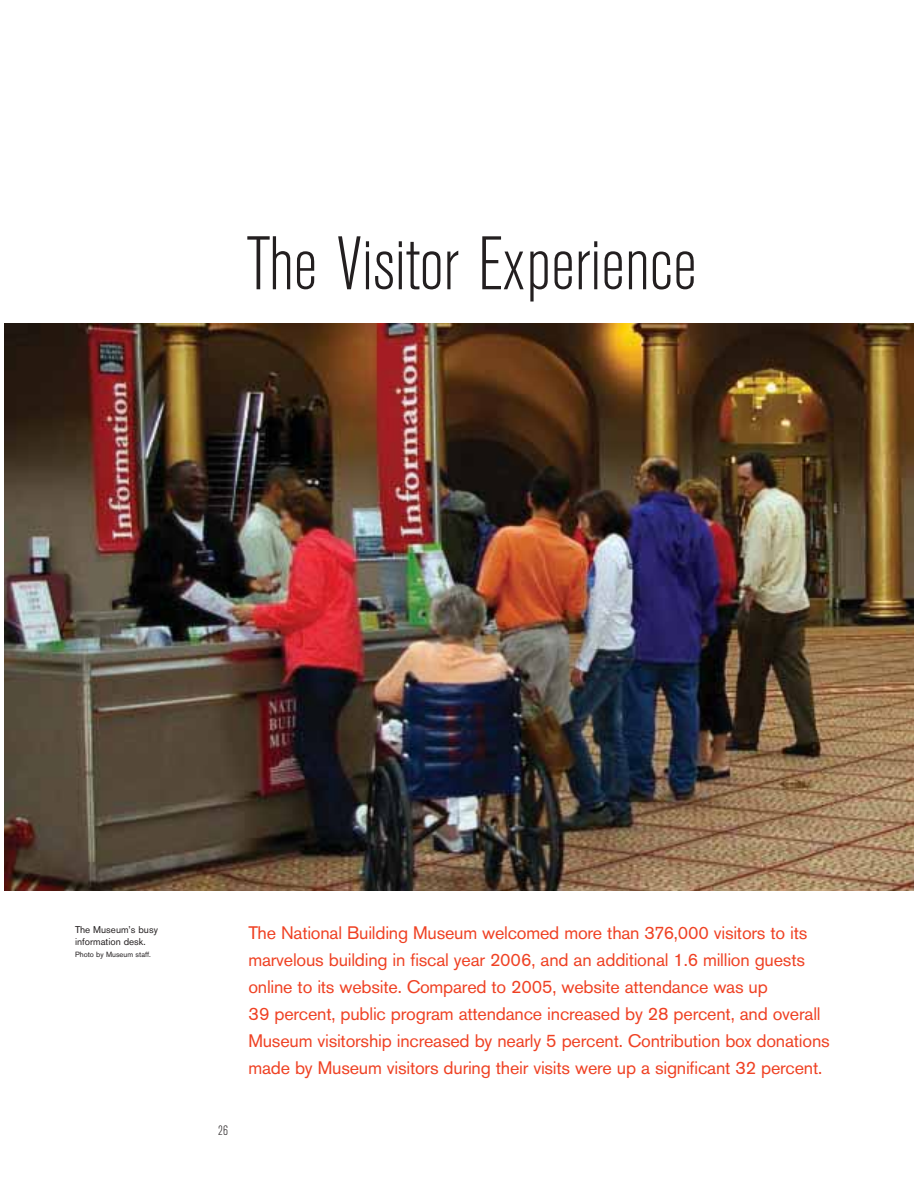
<style>
.page{position:relative;width:918px;height:1188px;background:#fff}
.page>*{position:absolute;margin:0;border:0;box-sizing:border-box;transform-origin:0 0}
.t1{font:300 condensed 75px "Akzidenz Grotesk BE";color:#231f20}
.t2{font:18px/27px "Akzidenz Grotesk BE";letter-spacing:-.01em;color:#ef4123}
.t3{font:300 condensed 13.5px "Akzidenz Grotesk BE";color:#231f20}
.t4{font:9.75px/12px "Akzidenz Grotesk BE";color:#231f20}
.t5{font:7.5px "Akzidenz Grotesk BE";color:#231f20}
</style>
<div class="page">
<img style="left:4px;top:323px;width:910px;height:568px">
<h1 class="t1" style="left:247px;top:236px;width:451px">The Visitor Experience</h1>
<p class="t4" style="left:75px;top:925px;width:84px">The Museum’s busy information desk.</p>
<p class="t5" style="left:75px;top:952px;width:77px">Photo by Museum staff.</p>
<p class="t3" style="left:218px;top:1126px;width:11px">26</p>
<p class="t2" style="left:248px;top:921px;width:583px">The National Building Museum welcomed more than 376,000 visitors to its marvelous building in fiscal year 2006, and an additional 1.6 million guests online to its website. Compared to 2005, website attendance was up<br>39 percent, public program attendance increased by 28 percent, and overall Museum visitorship increased by nearly 5 percent. Contribution box donations made by Museum visitors during their visits were up a significant 32 percent.</p>
</div>
